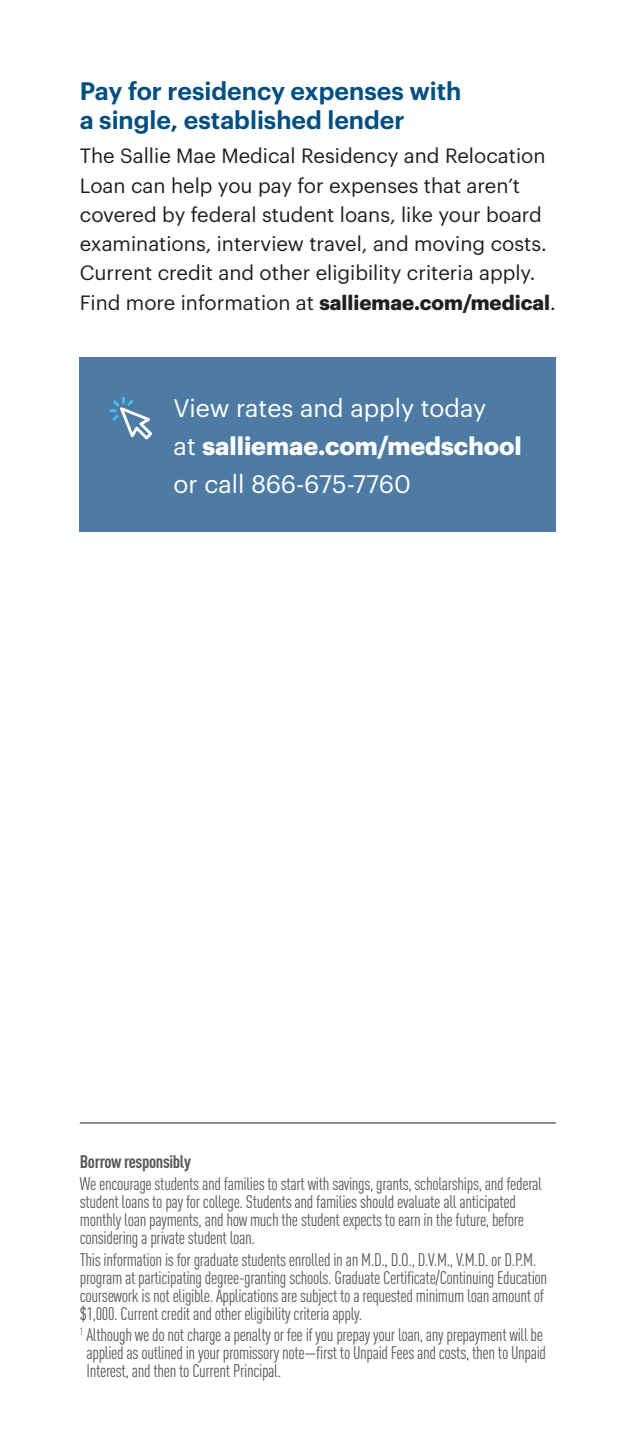
<style>
.page{position:relative;width:644px;height:1455px;background:#fff}
.page>*{position:absolute;margin:0;border:0;box-sizing:border-box;transform-origin:0 0}
.t1{font:24.75px/38.2px "Graphik";color:#fff}
.t2{font:600 24.75px/29.2px "Graphik";color:#014e81}
.t3{font:20.25px/29.2px "Graphik";color:#231f20}
.t4{font:18px/18px "DIN Cond";letter-spacing:-.02em;color:#57585a}
.t5{font:700 18px "DIN Cond";letter-spacing:-.02em;color:#57585a}
.s1{font-weight:700}
</style>
<div class="page">
<div style="left:80px;top:357px;width:476px;height:175px;background:#4e7ba3"></div>
<svg style="left:109px;top:396px;width:43px;height:43px"></svg>
<hr style="left:80px;top:1122px;width:476px;height:1px;background:#231f20">
<h1 class="t2" style="left:80px;top:74px;width:383px">Pay for residency expenses with a single, established lender</h1>
<p class="t3" style="left:80px;top:140px;width:477px">The Sallie Mae Medical Residency and Relocation Loan can help you pay for expenses that aren’t covered by federal student loans, like your board examinations, interview travel, and moving costs.<br>Current credit and other eligibility criteria apply.<br>Find more information at <span class="s1">salliemae.com/medical</span>.</p>
<h1 class="t1" style="left:174px;top:386px;width:350px">View rates and apply today<br>at <span class="s1">salliemae.com/medschool </span>or call 866-675-7760</h1>
<p class="t5" style="left:80px;top:1150px;width:113px">Borrow responsibly</p>
<p class="t4" style="left:80px;top:1174px;width:464px">We encourage students and families to start with savings, grants, scholarships, and federal student loans to pay for college. Students and families should evaluate all anticipated monthly loan payments, and how much the student expects to earn in the future, before considering a private student loan.</p>
<p class="t4" style="left:80px;top:1249px;width:469px">This information is for graduate students enrolled in an M.D., D.O., D.V.M., V.M.D. or D.P.M. program at participating degree-granting schools. Graduate Certificate/Continuing Education coursework is not eligible. Applications are subject to a requested minimum loan amount of $1,000. Current credit and other eligibility criteria apply.</p>
<p class="t4" style="left:86px;top:1325px;width:461px;text-indent:-7px"><sup>1</sup> Although we do not charge a penalty or fee if you prepay your loan, any prepayment will be applied as outlined in your promissory note—first to Unpaid Fees and costs, then to Unpaid<br>Interest, and then to Current Principal.</p>
</div>
